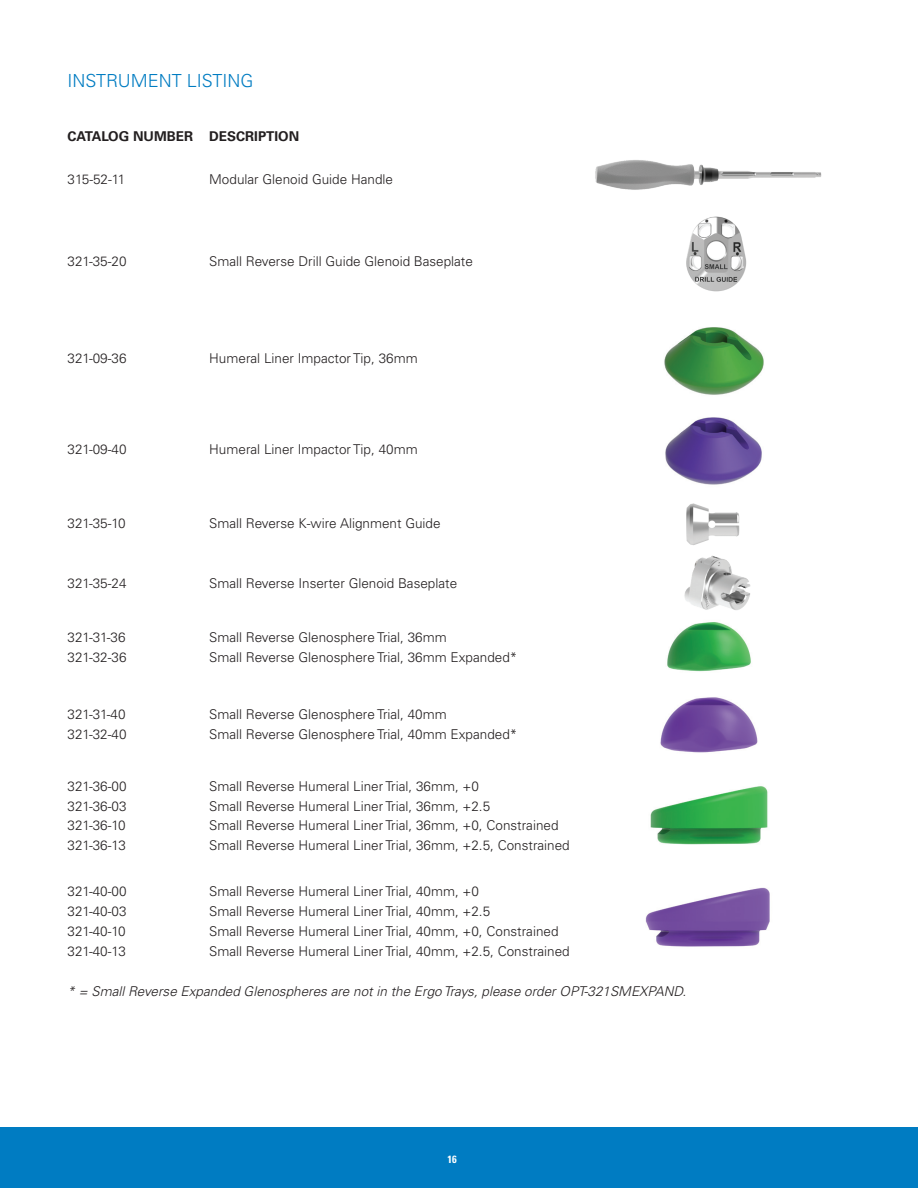
<style>
.page{position:relative;width:918px;height:1188px;background:#fff}
.page>*{position:absolute;margin:0;border:0;box-sizing:border-box;transform-origin:0 0}
.t1{font:300 18px "Univers LT Std";color:#007cc2}
.t2{font:300 13.5px/19.8px "Univers LT Std";color:#231f20}
.t3{font:italic 300 13.5px "Univers LT Std";color:#231f20}
.t4{font:700 13.5px "Univers LT Std";color:#231f20}
.t5{font:700 condensed 10.5px "Univers LT Std";color:#fff}
</style>
<div class="page">
<div style="left:0;top:1127px;width:918px;height:61px;background:#007cc2"></div>
<img style="left:595px;top:160px;width:227px;height:30px">
<img style="left:686px;top:216px;width:61px;height:76px">
<img style="left:664px;top:327px;width:100px;height:68px">
<img style="left:665px;top:417px;width:97px;height:68px">
<img style="left:686px;top:503px;width:54px;height:42px">
<img style="left:684px;top:555px;width:67px;height:55px">
<img style="left:645px;top:622px;width:125px;height:325px">
<h1 class="t1" style="left:68px;top:70px;width:187px">INSTRUMENT LISTING</h1>
<p class="t4" style="left:68px;top:129px;width:233px">CATALOG NUMBER DESCRIPTION</p>
<p class="t2" style="left:68px;top:169px;width:59px">315-52-11</p>
<p class="t2" style="left:209px;top:169px;width:185px">Modular Glenoid Guide Handle</p>
<p class="t2" style="left:68px;top:251px;width:61px">321-35-20</p>
<p class="t2" style="left:209px;top:251px;width:265px">Small Reverse Drill Guide Glenoid Baseplate</p>
<p class="t2" style="left:68px;top:349px;width:61px">321-09-36</p>
<p class="t2" style="left:209px;top:349px;width:210px">Humeral Liner Impactor Tip, 36mm</p>
<p class="t2" style="left:68px;top:439px;width:61px">321-09-40</p>
<p class="t2" style="left:209px;top:439px;width:210px">Humeral Liner Impactor Tip, 40mm</p>
<p class="t2" style="left:68px;top:514px;width:60px">321-35-10</p>
<p class="t2" style="left:209px;top:514px;width:233px">Small Reverse K-wire Alignment Guide</p>
<p class="t2" style="left:68px;top:573px;width:61px">321-35-24</p>
<p class="t2" style="left:209px;top:573px;width:249px">Small Reverse Inserter Glenoid Baseplate</p>
<p class="t2" style="left:68px;top:627px;width:61px">321-31-36<br>321-32-36</p>
<p class="t2" style="left:209px;top:627px;width:310px">Small Reverse Glenosphere Trial, 36mm<br>Small Reverse Glenosphere Trial, 36mm Expanded*</p>
<p class="t2" style="left:68px;top:705px;width:61px">321-31-40<br>321-32-40</p>
<p class="t2" style="left:209px;top:705px;width:310px">Small Reverse Glenosphere Trial, 40mm<br>Small Reverse Glenosphere Trial, 40mm Expanded*</p>
<p class="t2" style="left:68px;top:776px;width:61px;text-align:justify">321-36-00<br>321-36-03<br>321-36-10<br>321-36-13</p>
<p class="t2" style="left:209px;top:776px;width:362px">Small Reverse Humeral Liner Trial, 36mm, +0<br>Small Reverse Humeral Liner Trial, 36mm, +2.5<br>Small Reverse Humeral Liner Trial, 36mm, +0, Constrained Small Reverse Humeral Liner Trial, 36mm, +2.5, Constrained</p>
<p class="t2" style="left:68px;top:882px;width:61px;text-align:justify">321-40-00<br>321-40-03<br>321-40-10<br>321-40-13</p>
<p class="t2" style="left:209px;top:882px;width:362px">Small Reverse Humeral Liner Trial, 40mm, +0<br>Small Reverse Humeral Liner Trial, 40mm, +2.5<br>Small Reverse Humeral Liner Trial, 40mm, +0, Constrained Small Reverse Humeral Liner Trial, 40mm, +2.5, Constrained</p>
<p class="t3" style="left:68px;top:983px;width:620px">* = Small Reverse Expanded Glenospheres are not in the Ergo Trays, please order OPT-321SMEXPAND.</p>
<p class="t5" style="left:448px;top:1153px;width:11px">16</p>
</div>
